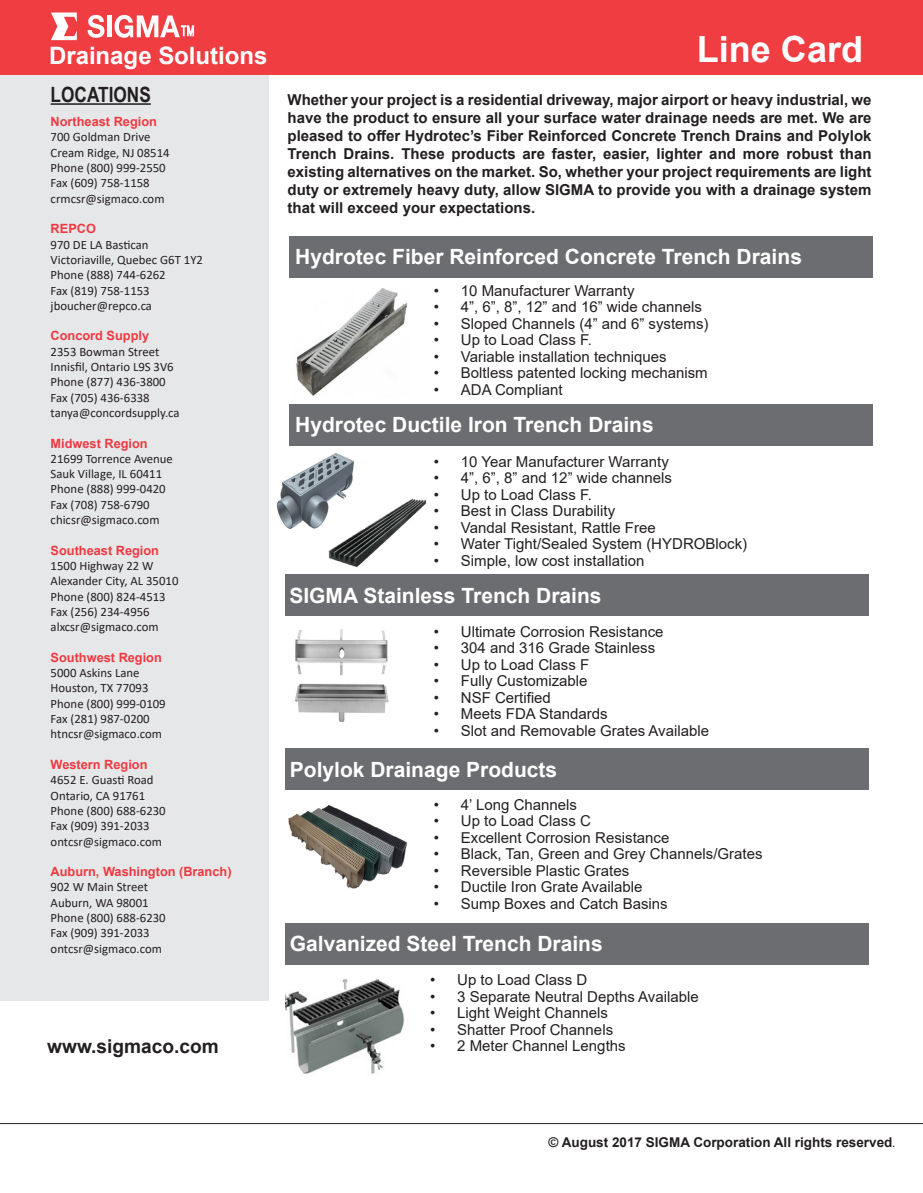
<style>
.page{position:relative;width:923px;height:1193px;background:#fff}
.page>*{position:absolute;margin:0;border:0;box-sizing:border-box;transform-origin:0 0}
.Text-HelvNeue-9_8{font:700 36px "Arial";color:#fff}
.t1{font:700 24px "Arial";color:#fff}
.t2{font:700 21px "Arial";color:#fff}
.t3{font:700 21px "Arial Narrow";color:#231f20}
.t4{font:700 19.05px "Arial";color:#231f20}
.t5{font:15px "Arial";color:#231f20}
.Text-HelvNeue-9_8-2{font:700 15px/18px "Arial";color:#231f20;text-align:justify}
.Text-HelvNeue-8{font:700 13.5px "Arial";color:#231f20}
.t6{font:12.75px "Calibri";color:#231f20}
.t7{font:700 12.75px "Arial";color:#ee3a41}
.s1{font-size:9px}
</style>
<div class="page">
<hr style="left:0;top:1123px;width:922px;height:1px;background:#231f20">
<img style="left:328px;top:498px;width:98px;height:69px">
<img style="left:276px;top:453px;width:88px;height:76px">
<img style="left:296px;top:288px;width:112px;height:108px">
<div style="left:289px;top:236px;width:584px;height:42px;background:#6c6d70"></div>
<div style="left:0;top:58px;width:268px;height:942px;background:#e6e7e9"></div>
<div style="left:0;top:0;width:922px;height:74px;background:#f03d42"></div>
<hr style="left:51px;top:103px;width:100px;height:2px;background:#231f20">
<svg style="left:51px;top:13px;width:26px;height:27px"></svg>
<svg style="left:88px;top:15px;width:16px;height:23px"></svg>
<hr style="left:107px;top:15px;width:4px;height:22px;background:#fff">
<svg style="left:114px;top:15px;width:80px;height:23px"></svg>
<img style="left:288px;top:805px;width:120px;height:84px">
<div style="left:285px;top:748px;width:584px;height:42px;background:#6c6d70"></div>
<div style="left:289px;top:405px;width:584px;height:41px;background:#6c6d70"></div>
<div style="left:285px;top:574px;width:583px;height:42px;background:#6c6d70"></div>
<img style="left:295px;top:629px;width:94px;height:92px">
<div style="left:285px;top:923px;width:584px;height:41px;background:#6c6d70"></div>
<img style="left:285px;top:979px;width:120px;height:95px">
<p class="t1" style="left:49px;top:38px;width:220px">Drainage Solutions</p>
<p class="t3" style="left:51px;top:78px;width:102px">LOCATIONS</p>
<p class="t7" style="left:51px;top:113px;width:108px">Northeast Region</p>
<p class="t6" style="left:51px;top:128px;width:101px">700 Goldman Drive</p>
<p class="t6" style="left:51px;top:144px;width:120px">Cream Ridge, NJ 08514</p>
<p class="t6" style="left:51px;top:159px;width:117px">Phone (800) 999-2550</p>
<p class="t6" style="left:51px;top:174px;width:101px">Fax (609) 758-1158</p>
<p class="t6" style="left:51px;top:189px;width:115px">crmcsr@sigmaco.com</p>
<p class="t7" style="left:51px;top:220px;width:47px">REPCO</p>
<p class="t6" style="left:51px;top:235px;width:99px">970 DE LA Bastican</p>
<p class="t6" style="left:51px;top:251px;width:154px">Victoriaville, Quebec G6T 1Y2</p>
<p class="t6" style="left:51px;top:266px;width:117px">Phone (888) 744-6262</p>
<p class="t6" style="left:51px;top:281px;width:101px">Fax (819) 758-1153</p>
<p class="t6" style="left:51px;top:297px;width:103px">jboucher@repco.ca</p>
<p class="t7" style="left:51px;top:327px;width:100px">Concord Supply</p>
<p class="t6" style="left:51px;top:342px;width:110px">2353 Bowman Street</p>
<p class="t6" style="left:51px;top:358px;width:125px">Innisfil, Ontario L9S 3V6</p>
<p class="t6" style="left:51px;top:373px;width:117px">Phone (877) 436-3800</p>
<p class="t6" style="left:51px;top:388px;width:101px">Fax (705) 436-6338</p>
<p class="t6" style="left:51px;top:404px;width:131px">tanya@concordsupply.ca</p>
<p class="t7" style="left:51px;top:434px;width:99px">Midwest Region</p>
<p class="t6" style="left:51px;top:450px;width:124px">21699 Torrence Avenue</p>
<p class="t6" style="left:51px;top:465px;width:113px">Sauk Village, IL 60411</p>
<p class="t6" style="left:51px;top:480px;width:117px">Phone (888) 999-0420</p>
<p class="t6" style="left:51px;top:495px;width:101px">Fax (708) 758-6790</p>
<p class="t6" style="left:51px;top:511px;width:110px">chicsr@sigmaco.com</p>
<p class="t7" style="left:51px;top:541px;width:110px">Southeast Region</p>
<p class="t6" style="left:51px;top:557px;width:104px">1500 Highway 22 W</p>
<p class="t6" style="left:51px;top:572px;width:129px">Alexander City, AL 35010</p>
<p class="t6" style="left:51px;top:587px;width:117px">Phone (800) 824-4513</p>
<p class="t6" style="left:51px;top:603px;width:101px">Fax (256) 234-4956</p>
<p class="t6" style="left:51px;top:618px;width:110px">alxcsr@sigmaco.com</p>
<p class="t7" style="left:51px;top:648px;width:113px">Southwest Region</p>
<p class="t6" style="left:51px;top:664px;width:90px">5000 Askins Lane</p>
<p class="t6" style="left:51px;top:679px;width:99px">Houston, TX 77093</p>
<p class="t6" style="left:51px;top:694px;width:117px">Phone (800) 999-0109</p>
<p class="t6" style="left:51px;top:710px;width:101px">Fax (281) 987-0200</p>
<p class="t6" style="left:51px;top:725px;width:113px">htncsr@sigmaco.com</p>
<p class="t7" style="left:51px;top:755px;width:98px">Western Region</p>
<p class="t6" style="left:51px;top:771px;width:104px">4652 E. Guasti Road</p>
<p class="t6" style="left:51px;top:786px;width:96px">Ontario, CA 91761</p>
<p class="t6" style="left:51px;top:801px;width:117px">Phone (800) 688-6230</p>
<p class="t6" style="left:51px;top:817px;width:101px">Fax (909) 391-2033</p>
<p class="t6" style="left:51px;top:832px;width:113px">ontcsr@sigmaco.com</p>
<p class="t7" style="left:51px;top:862px;width:182px">Auburn, Washington (Branch)</p>
<p class="t6" style="left:51px;top:878px;width:99px">902 W Main Street</p>
<p class="t6" style="left:51px;top:893px;width:100px">Auburn, WA 98001</p>
<p class="t6" style="left:51px;top:909px;width:117px">Phone (800) 688-6230</p>
<p class="t6" style="left:51px;top:924px;width:101px">Fax (909) 391-2033</p>
<p class="t6" style="left:51px;top:939px;width:113px">ontcsr@sigmaco.com</p>
<p class="t4" style="left:47px;top:1033px;width:173px">www.sigmaco.com</p>
<p class="Text-HelvNeue-9_8" style="left:697px;top:24px;width:168px">Line Card</p>
<p class="Text-HelvNeue-9_8-2" style="left:287px;top:91px;width:585px">Whether your project is a residential driveway, major airport or heavy industrial, we have the product to ensure all your surface water drainage needs are met. We are pleased to offer Hydrotec’s Fiber Reinforced Concrete Trench Drains and Polylok Trench Drains. These products are faster, easier, lighter and more robust than existing alternatives on the market. So, whether your project requirements are light duty or extremely heavy duty, allow SIGMA to provide you with a drainage system that will exceed your expectations.</p>
<p class="t2" style="left:295px;top:241px;width:508px">Hydrotec Fiber Reinforced Concrete Trench Drains</p>
<p class="t5" style="left:434px;top:280px;width:202px">• 10 Manufacturer Warranty</p>
<p class="t5" style="left:434px;top:296px;width:269px">• 4”, 6”, 8”, 12” and 16” wide channels</p>
<p class="t5" style="left:434px;top:313px;width:276px">• Sloped Channels (4” and 6” systems)</p>
<p class="t5" style="left:434px;top:329px;width:159px">• Up to Load Class F.</p>
<p class="t5" style="left:434px;top:346px;width:234px">• Variable installation techniques</p>
<p class="t5" style="left:434px;top:362px;width:275px">• Boltless patented locking mechanism</p>
<p class="t5" style="left:434px;top:379px;width:130px">• ADA Compliant</p>
<p class="t2" style="left:295px;top:410px;width:360px">Hydrotec Ductile Iron Trench Drains</p>
<p class="t5" style="left:434px;top:451px;width:236px">• 10 Year Manufacturer Warranty</p>
<p class="t5" style="left:434px;top:467px;width:239px">• 4”, 6”, 8” and 12” wide channels</p>
<p class="t5" style="left:434px;top:484px;width:159px">• Up to Load Class F.</p>
<p class="t5" style="left:434px;top:500px;width:183px">• Best in Class Durability</p>
<p class="t5" style="left:434px;top:517px;width:223px">• Vandal Resistant, Rattle Free</p>
<p class="t5" style="left:434px;top:533px;width:315px">• Water Tight/Sealed System (HYDROBlock)</p>
<p class="t5" style="left:434px;top:550px;width:212px">• Simple, low cost installation</p>
<p class="t2" style="left:289px;top:580px;width:313px">SIGMA Stainless Trench Drains</p>
<p class="t5" style="left:434px;top:621px;width:231px">• Ultimate Corrosion Resistance</p>
<p class="t5" style="left:434px;top:638px;width:223px">• 304 and 316 Grade Stainless</p>
<p class="t5" style="left:434px;top:654px;width:157px">• Up to Load Class F</p>
<p class="t5" style="left:434px;top:671px;width:155px">• Fully Customizable</p>
<p class="t5" style="left:434px;top:687px;width:119px">• NSF Certified</p>
<p class="t5" style="left:434px;top:704px;width:175px">• Meets FDA Standards</p>
<p class="t5" style="left:434px;top:720px;width:277px">• Slot and Removable Grates Available</p>
<p class="t2" style="left:290px;top:754px;width:269px">Polylok Drainage Products</p>
<p class="t5" style="left:434px;top:794px;width:145px">• 4’ Long Channels</p>
<p class="t5" style="left:434px;top:810px;width:159px">• Up to Load Class C</p>
<p class="t5" style="left:434px;top:827px;width:237px">• Excellent Corrosion Resistance</p>
<p class="t5" style="left:434px;top:843px;width:330px">• Black, Tan, Green and Grey Channels/Grates</p>
<p class="t5" style="left:434px;top:860px;width:197px">• Reversible Plastic Grates</p>
<p class="t5" style="left:434px;top:876px;width:210px">• Ductile Iron Grate Available</p>
<p class="t5" style="left:434px;top:893px;width:235px">• Sump Boxes and Catch Basins</p>
<p class="t2" style="left:290px;top:929px;width:314px">Galvanized Steel Trench Drains</p>
<p class="t5" style="left:430px;top:969px;width:159px">• Up to Load Class D</p>
<p class="t5" style="left:430px;top:986px;width:270px">• 3 Separate Neutral Depths Available</p>
<p class="t5" style="left:430px;top:1002px;width:179px">• Light Weight Channels</p>
<p class="t5" style="left:430px;top:1019px;width:184px">• Shatter Proof Channels</p>
<p class="t5" style="left:430px;top:1035px;width:197px">• 2 Meter Channel Lengths</p>
<p class="Text-HelvNeue-8" style="left:548px;top:1132px;width:348px">© August 2017 SIGMA Corporation All rights reserved<span class="s1">.</span></p>
</div>
